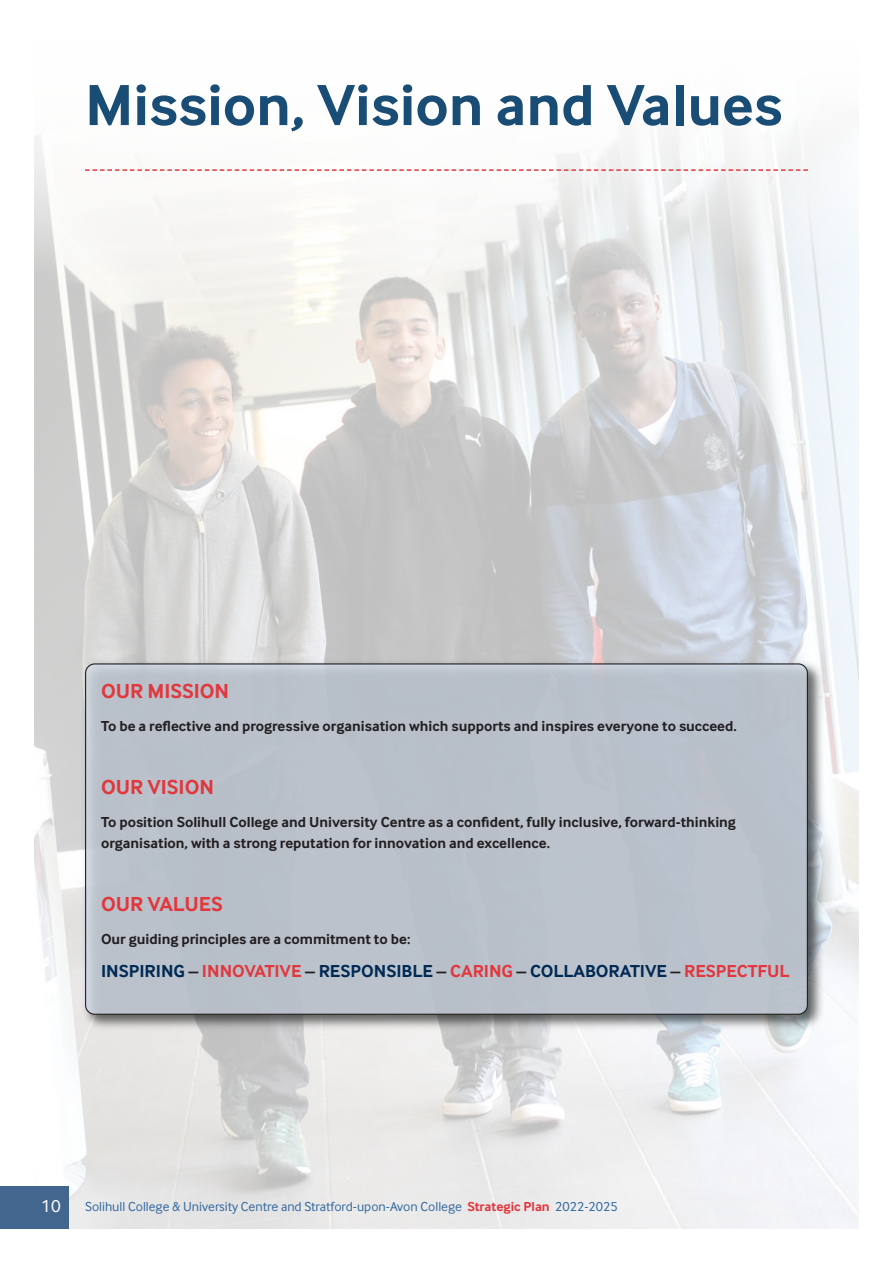
<style>
.page{position:relative;width:893px;height:1263px;background:#fff}
.page>*{position:absolute;margin:0;border:0;box-sizing:border-box;transform-origin:0 0}
.t1{font:700 60px "Inter Face Typo";color:#1a4d76}
.t2{font:700 21px "Inter Face Typo";color:#e1373d}
.t3{font:700 18px "Inter Face Typo";color:#002954}
.t4{font:18px "Inter Face Typo";color:#fff}
.t5{font:700 15px/21px "Inter Face Typo";color:#231f20}
.t6{font:13.5px "Inter Face Typo";color:#31689f}
.s1{color:#231f20}
.s2{color:#e1373d}
.s3{font-weight:700;color:#e1373d}
</style>
<div class="page">
<img style="left:34px;top:271px;width:825px;height:958px">
<div style="left:0;top:1186px;width:68px;height:43px;background:#42668d"></div>
<svg style="left:85px;top:169px;width:723px;height:2px"></svg>
<img style="left:79px;top:656px;width:748px;height:377px">
<div style="left:85px;top:663px;width:723px;height:352px;background:#b9c1cb"></div>
<h1 class="t1" style="left:85px;top:80px;width:699px">Mission, Vision and Values</h1>
<h2 class="t2" style="left:101px;top:682px;width:130px">OUR MISSION</h2>
<p class="t5" style="left:101px;top:716px;width:637px">To be a reflective and progressive organisation which supports and inspires everyone to succeed.</p>
<h2 class="t2" style="left:101px;top:778px;width:115px">OUR VISION</h2>
<p class="t5" style="left:101px;top:812px;width:636px">To position Solihull College and University Centre as a confident, fully inclusive, forward-thinking organisation, with a strong reputation for innovation and excellence.</p>
<h2 class="t2" style="left:101px;top:895px;width:123px">OUR VALUES</h2>
<p class="t5" style="left:101px;top:929px;width:311px">Our guiding principles are a commitment to be:</p>
<p class="t3" style="left:101px;top:963px;width:690px">INSPIRING <span class="s1">–</span> <span class="s2">INNOVATIVE</span> <span class="s1">–</span> RESPONSIBLE <span class="s1">–</span> <span class="s2">CARING</span> <span class="s1">–</span> COLLABORATIVE <span class="s1">–</span> <span class="s2">RESPECTFUL</span></p>
<p class="t4" style="left:41px;top:1198px;width:21px">10</p>
<p class="t6" style="left:85px;top:1201px;width:534px">Solihull College &amp; University Centre and Stratford-upon-Avon College <span class="s3">Strategic Plan</span> 2022-2025</p>
</div>
